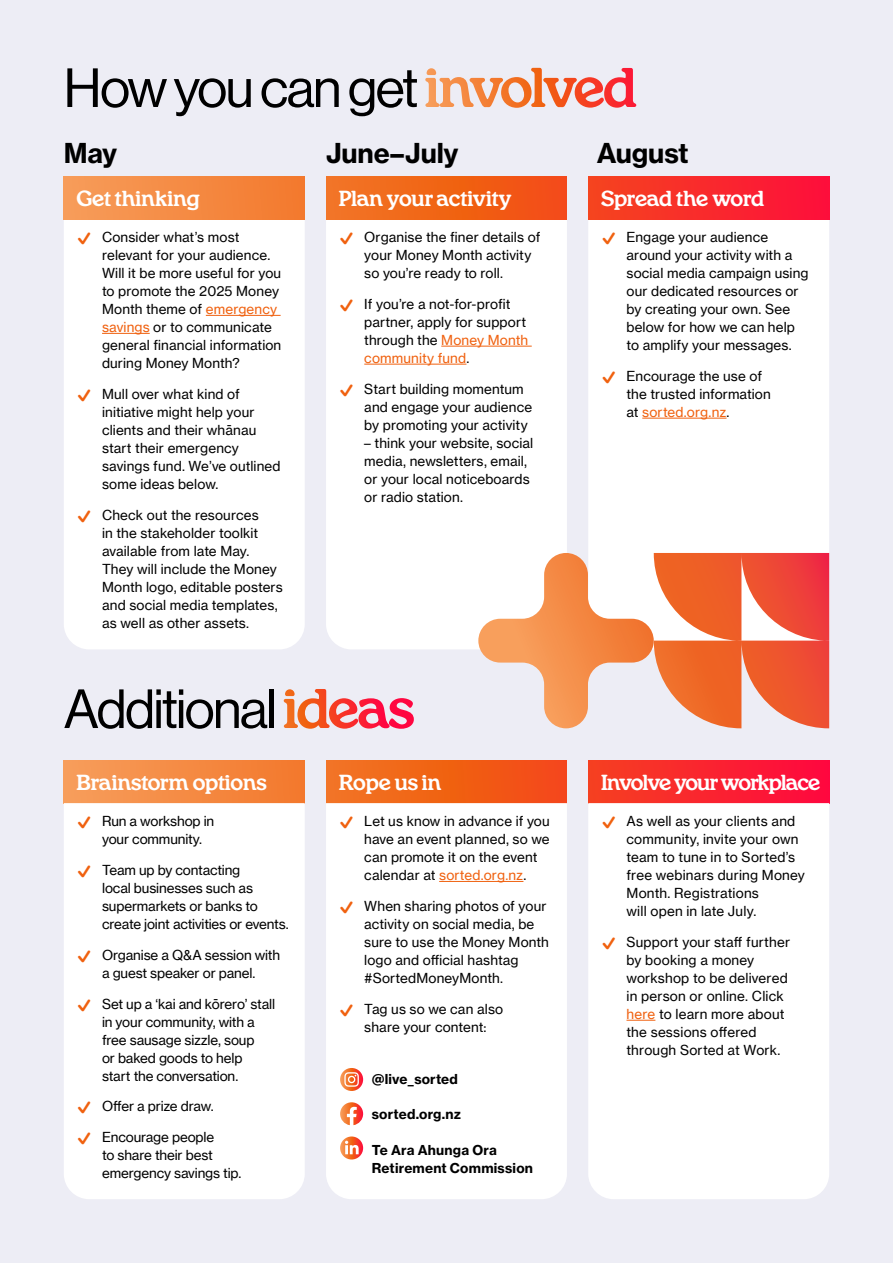
<style>
.page{position:relative;width:893px;height:1263px;background:#ededf5}
.page>*{position:absolute;margin:0;border:0;box-sizing:border-box;transform-origin:0 0}
.Body{font:54px "N Haas Grotesk DS Pro 55 Rg";letter-spacing:-.03em;color:#000}
.Subhead{font:27px "N Haas Grotesk TX Pro 75 Bd";letter-spacing:-.005em;color:#000}
.Paragraph_Style_3{font:500 21px "VC Henrietta";color:#fff}
.Paragraph_Style_1{font:500 21px "VC Henrietta";letter-spacing:-.045em;color:#fff}
.Paragraph_Style_1-2{font:500 21px "VC Henrietta";letter-spacing:.005em;color:#fff}
.Paragraph_Style_1-3{font:500 21px "VC Henrietta";letter-spacing:-.02em;color:#fff}
.t1{font:13.5px/18px "Neue Haas Grotesk Text Pro";letter-spacing:.01em;color:#000}
.t2{font:13.5px/18px "Neue Haas Grotesk Text Pro";letter-spacing:-.01em;color:#000}
.Body-2{font:13.5px/18px "N Haas Grotesk TX Pro 75 Bd";letter-spacing:.015em;color:#000}
.t3{font:13.5px "Neue Haas Grotesk Text Pro";letter-spacing:-.015em;color:#000}
.s1{font-family:"VC Henrietta";font-weight:500;color:#fff}
.s2{font-family:"SF Pro";font-size:21px;color:#f0610f}
.s3{color:#f0610f}
</style>
<div class="page">
<div style="left:64px;top:761px;width:241px;height:42px;background:linear-gradient(to right,#f79e5c,#f3782c)"></div>
<div style="left:326px;top:761px;width:241px;height:42px;background:linear-gradient(to right,#f1771e,#f34813)"></div>
<div style="left:588px;top:761px;width:241px;height:42px;background:linear-gradient(to right,#f54020,#ff073f)"></div>
<div style="left:588px;top:219px;width:241px;height:334px;background:#fff"></div>
<div style="left:326px;top:219px;width:241px;height:430px;background:#fff"></div>
<div style="left:64px;top:219px;width:241px;height:430px;background:#fff"></div>
<div style="left:64px;top:803px;width:241px;height:396px;background:#fff"></div>
<div style="left:326px;top:803px;width:241px;height:396px;background:#fff"></div>
<div style="left:588px;top:803px;width:241px;height:396px;background:#fff"></div>
<hr style="left:206px;top:315px;width:75px;height:1px;background:#f0610f">
<hr style="left:102px;top:333px;width:48px;height:1px;background:#f0610f">
<hr style="left:439px;top:881px;width:84px;height:1px;background:#f0610f">
<svg style="left:626px;top:1020px;width:29px;height:1px"></svg>
<hr style="left:441px;top:346px;width:91px;height:1px;background:#f0610f">
<hr style="left:364px;top:364px;width:102px;height:1px;background:#f0610f">
<hr style="left:642px;top:418px;width:85px;height:1px;background:#f0610f">
<svg style="left:340px;top:1068px;width:23px;height:23px"></svg>
<svg style="left:340px;top:1136px;width:23px;height:23px"></svg>
<svg style="left:340px;top:1102px;width:23px;height:23px"></svg>
<div style="left:64px;top:177px;width:241px;height:42px;background:linear-gradient(to right,#f79d5a,#f3792d)"></div>
<div style="left:326px;top:177px;width:241px;height:42px;background:linear-gradient(to right,#f17721,#f24c11)"></div>
<div style="left:588px;top:177px;width:241px;height:42px;background:linear-gradient(to right,#f5441e,#fe0e3b)"></div>
<svg style="left:478px;top:553px;width:351px;height:175px"></svg>
<p class="Body" style="left:64px;top:58px;width:574px">How you can get<span class="s1">involved</span></p>
<p class="Subhead" style="left:64px;top:136px;width:55px">May</p>
<p class="Subhead" style="left:326px;top:136px;width:134px">June–July</p>
<p class="Subhead" style="left:597px;top:136px;width:94px">August</p>
<p class="Paragraph_Style_3" style="left:77px;top:186px;width:125px">Get thinking</p>
<p class="Paragraph_Style_3" style="left:339px;top:186px;width:174px">Plan your activity</p>
<p class="Paragraph_Style_3" style="left:601px;top:186px;width:165px">Spread the word</p>
<p class="t1" style="left:102px;top:228px;width:181px;text-indent:-26px"><span class="s2">༮</span> Consider what’s most relevant for your audience.<br>Will it be more useful for you to promote the 2025 Money<br>Month theme of <span class="s3">emergency savings</span> or to communicate general financial information during Money Month?</p>
<p class="t1" style="left:102px;top:385px;width:180px;text-indent:-26px"><span class="s2">༮</span> Mull over what kind of initiative might help your clients and their whānau start their emergency savings fund. We’ve outlined some ideas below.</p>
<p class="t1" style="left:102px;top:506px;width:182px;text-indent:-26px"><span class="s2">༮</span> Check out the resources<br>in the stakeholder toolkit available from late May.<br>They will include the Money<br>Month logo, editable posters and social media templates, as well as other assets.</p>
<p class="t1" style="left:364px;top:228px;width:178px;text-indent:-26px"><span class="s2">༮</span> Organise the finer details of your Money Month activity so you’re ready to roll.</p>
<p class="t1" style="left:364px;top:295px;width:165px;text-indent:-26px"><span class="s2">༮</span> If you’re a not-for-profit partner, apply for support through the <span class="s3">Money Month community fund</span>.</p>
<p class="t1" style="left:364px;top:380px;width:169px;text-indent:-26px"><span class="s2">༮</span> Start building momentum and engage your audience by promoting your activity</p>
<p class="t1" style="left:364px;top:434px;width:171px">– think your website, social media, newsletters, email, or your local noticeboards or radio station.</p>
<p class="Body" style="left:64px;top:678px;width:352px">Additional <span class="s1">ideas</span></p>
<p class="t1" style="left:626px;top:228px;width:184px;text-indent:-26px"><span class="s2">༮</span> Engage your audience around your activity with a social media campaign using our dedicated resources or by creating your own. See below for how we can help to amplify your messages.</p>
<p class="t1" style="left:626px;top:367px;width:146px;text-indent:-26px"><span class="s2">༮</span> Encourage the use of the trusted information at <span class="s3">sorted.org.nz</span>.</p>
<p class="Paragraph_Style_1-2" style="left:77px;top:770px;width:192px">Brainstorm options</p>
<p class="Paragraph_Style_1-3" style="left:339px;top:770px;width:104px">Rope us in</p>
<p class="Paragraph_Style_1" style="left:601px;top:770px;width:221px">Involve your workplace</p>
<p class="t2" style="left:102px;top:812px;width:114px;text-indent:-26px"><span class="s2">༮</span> Run a workshop in your community.</p>
<p class="t2" style="left:102px;top:861px;width:188px;text-indent:-26px"><span class="s2">༮</span> Team up by contacting<br>local businesses such as supermarkets or banks to create joint activities or events.</p>
<p class="t2" style="left:77px;top:946px;width:205px;text-align:center"><span class="s2">༮</span> Organise a Q&amp;A session with a guest speaker or panel.</p>
<p class="t2" style="left:102px;top:995px;width:175px;text-indent:-26px"><span class="s2">༮</span> Set up a ‘kai and kōrero’ stall in your community, with a free sausage sizzle, soup<br>or baked goods to help<br>start the conversation.</p>
<p class="t3" style="left:77px;top:1098px;width:139px"><span class="s2">༮</span> Offer a prize draw.</p>
<p class="t2" style="left:102px;top:1128px;width:141px;text-indent:-26px"><span class="s2">༮</span> Encourage people<br>to share their best emergency savings tip.</p>
<p class="t1" style="left:364px;top:812px;width:187px;text-indent:-26px"><span class="s2">༮</span> Let us know in advance if you have an event planned, so we can promote it on the event calendar at <span class="s3">sorted.org.nz</span>.</p>
<p class="t1" style="left:364px;top:897px;width:186px;text-indent:-26px"><span class="s2">༮</span> When sharing photos of your activity on social media, be sure to use the Money Month logo and official hashtag #SortedMoneyMonth.</p>
<p class="t1" style="left:364px;top:1000px;width:140px;text-indent:-26px"><span class="s2">༮</span> Tag us so we can also share your content:</p>
<p class="Body-2" style="left:372px;top:1070px;width:87px">@live_sorted</p>
<p class="Body-2" style="left:372px;top:1105px;width:91px">sorted.org.nz</p>
<p class="Body-2" style="left:372px;top:1140px;width:163px">Te Ara Ahunga Ora<br>Retirement Commission</p>
<p class="t1" style="left:626px;top:812px;width:180px;text-indent:-26px"><span class="s2">༮</span> As well as your clients and community, invite your own team to tune in to Sorted’s free webinars during Money<br>Month. Registrations<br>will open in late July.</p>
<p class="t1" style="left:626px;top:933px;width:165px;text-indent:-26px"><span class="s2">༮</span> Support your staff further by booking a money workshop to be delivered in person or online. Click <span class="s3">here</span> to learn more about the sessions offered through Sorted at Work.</p>
</div>
